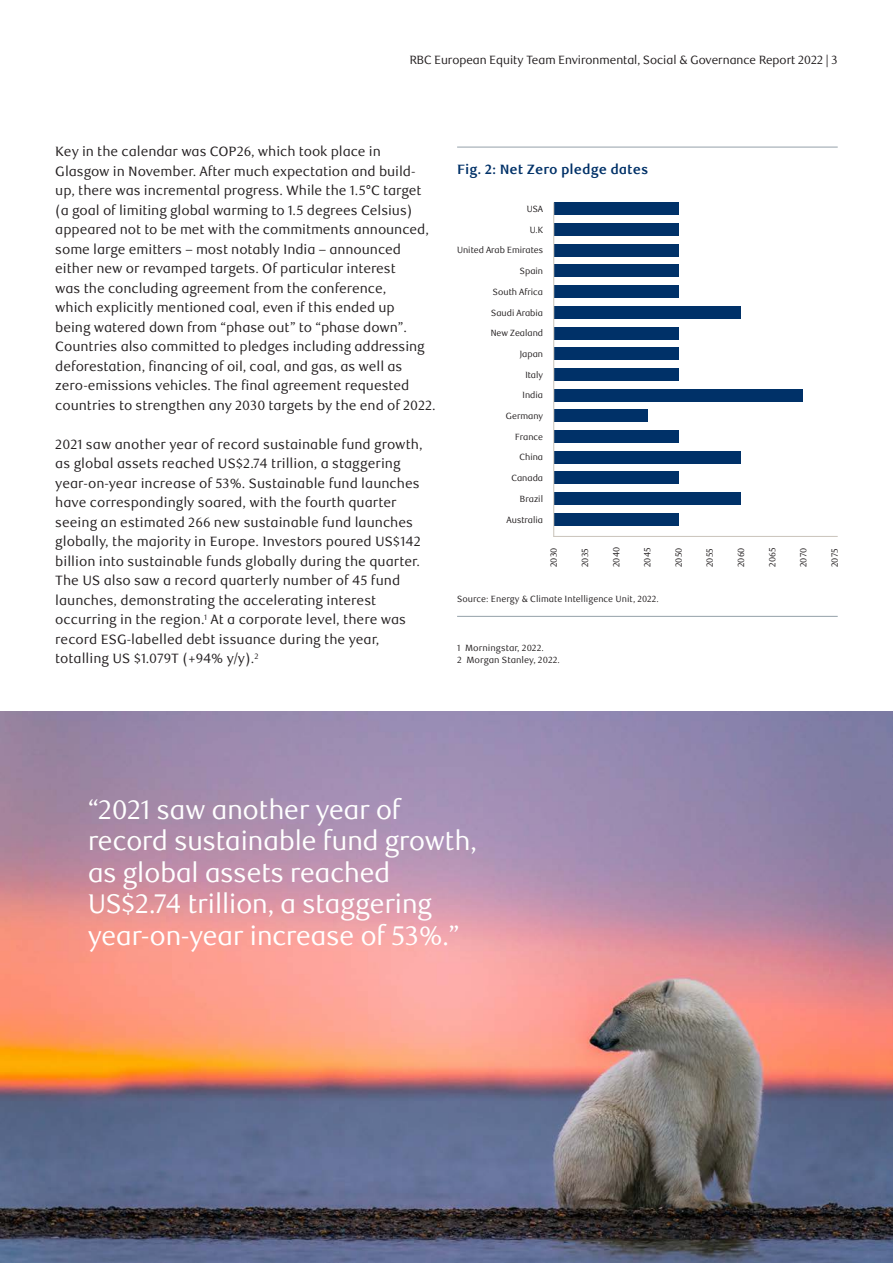
<style>
.page{position:relative;width:893px;height:1263px;background:#fff}
.page>*{position:absolute;margin:0;border:0;box-sizing:border-box;transform-origin:0 0}
.t1{font:27px/31.5px "RBC Display";color:#fff}
.t2{font:13.5px/19.5px "RBC Text";letter-spacing:-.005em;color:#231f20}
.t3{font:700 13.5px "RBC Text";color:#003168}
.t4{font:12px "RBC Display";color:#231f20}
.t5{font:9px "RBC Display";color:#231f20}
.t6{font:9px "RBC Text";color:#231f20}
</style>
<div class="page">
<div style="left:554px;top:265px;width:124px;height:12px;background:#003168"></div>
<div style="left:554px;top:285px;width:124px;height:13px;background:#003168"></div>
<div style="left:554px;top:306px;width:187px;height:13px;background:#003168"></div>
<div style="left:554px;top:327px;width:124px;height:12px;background:#003168"></div>
<div style="left:554px;top:347px;width:124px;height:13px;background:#003168"></div>
<div style="left:554px;top:368px;width:124px;height:13px;background:#003168"></div>
<div style="left:554px;top:389px;width:249px;height:12px;background:#003168"></div>
<div style="left:554px;top:409px;width:93px;height:13px;background:#003168"></div>
<div style="left:554px;top:430px;width:124px;height:13px;background:#003168"></div>
<div style="left:554px;top:451px;width:187px;height:13px;background:#003168"></div>
<div style="left:554px;top:472px;width:124px;height:12px;background:#003168"></div>
<div style="left:554px;top:492px;width:187px;height:13px;background:#003168"></div>
<div style="left:554px;top:513px;width:124px;height:13px;background:#003168"></div>
<div style="left:554px;top:202px;width:124px;height:13px;background:#003168"></div>
<div style="left:554px;top:223px;width:124px;height:13px;background:#003168"></div>
<div style="left:554px;top:244px;width:124px;height:13px;background:#003168"></div>
<hr style="left:457px;top:147px;width:381px;height:1px;background:#94a0a9">
<img style="left:0;top:711px;width:893px;height:552px">
<hr style="left:457px;top:616px;width:381px;height:1px;background:#94a0a9">
<hr style="left:553px;top:202px;width:1px;height:335px;background:#c9c3ba">
<hr style="left:553px;top:536px;width:285px;height:1px;background:#c9c3ba">
<p class="t4" style="left:410px;top:53px;width:429px">RBC European Equity Team Environmental, Social &amp; Governance Report 2022 | 3</p>
<p class="t2" style="left:55px;top:142px;width:382px">Key in the calendar was COP26, which took place in Glasgow in November. After much expectation and build&shy;up, there was incremental progress. While the 1.5°C target (a goal of limiting global warming to 1.5 degrees Celsius) appeared not to be met with the commitments announced, some large emitters – most notably India – announced either new or revamped targets. Of particular interest<br>was the concluding agreement from the conference,<br>which explicitly mentioned coal, even if this ended up<br>being watered down from “phase out” to “phase down”.<br>Countries also committed to pledges including addressing deforestation, financing of oil, coal, and gas, as well as zero-emissions vehicles. The final agreement requested countries to strengthen any 2030 targets by the end of 2022.</p>
<p class="t2" style="left:55px;top:435px;width:369px">2021 saw another year of record sustainable fund growth, as global assets reached US$2.74 trillion, a staggering year-on-year increase of 53%. Sustainable fund launches have correspondingly soared, with the fourth quarter seeing an estimated 266 new sustainable fund launches globally, the majority in Europe. Investors poured US$142 billion into sustainable funds globally during the quarter.<br>The US also saw a record quarterly number of 45 fund launches, demonstrating the accelerating interest occurring in the region.<sup>1</sup> At a corporate level, there was record ESG-labelled debt issuance during the year, totalling US $1.079T (+94% y/y).<sup>2</sup></p>
<p class="t3" style="left:457px;top:161px;width:193px">Fig. 2: Net Zero pledge dates</p>
<p class="t5" style="left:527px;top:204px;width:18px">USA</p>
<p class="t5" style="left:530px;top:224px;width:15px">U.K</p>
<p class="t5" style="left:457px;top:245px;width:87px">United Arab Emirates</p>
<p class="t5" style="left:520px;top:266px;width:25px">Spain</p>
<p class="t5" style="left:493px;top:287px;width:52px">South Africa</p>
<p class="t5" style="left:491px;top:307px;width:53px">Saudi Arabia</p>
<p class="t5" style="left:491px;top:328px;width:54px">New Zealand</p>
<p class="t5" style="left:520px;top:349px;width:25px">Japan</p>
<p class="t5" style="left:525px;top:369px;width:19px">Italy</p>
<p class="t5" style="left:523px;top:390px;width:22px">India</p>
<p class="t5" style="left:506px;top:411px;width:39px">Germany</p>
<p class="t5" style="left:515px;top:431px;width:29px">France</p>
<p class="t5" style="left:520px;top:452px;width:25px">China</p>
<p class="t5" style="left:512px;top:473px;width:33px">Canada</p>
<p class="t5" style="left:520px;top:494px;width:25px">Brazil</p>
<p class="t5" style="left:506px;top:514px;width:38px">Australia</p>
<p class="t5" style="left:549px;top:567px;width:21px;rotate:-90deg">2030</p>
<p class="t5" style="left:580px;top:567px;width:20px;rotate:-90deg">2035</p>
<p class="t5" style="left:611px;top:567px;width:21px;rotate:-90deg">2040</p>
<p class="t5" style="left:642px;top:567px;width:21px;rotate:-90deg">2045</p>
<p class="t5" style="left:673px;top:567px;width:21px;rotate:-90deg">2050</p>
<p class="t5" style="left:705px;top:567px;width:20px;rotate:-90deg">2055</p>
<p class="t5" style="left:736px;top:567px;width:21px;rotate:-90deg">2060</p>
<p class="t5" style="left:767px;top:567px;width:20px;rotate:-90deg">2065</p>
<p class="t5" style="left:798px;top:567px;width:20px;rotate:-90deg">2070</p>
<p class="t5" style="left:829px;top:567px;width:20px;rotate:-90deg">2075</p>
<p class="t6" style="left:457px;top:593px;width:203px">Source: Energy &amp; Climate Intelligence Unit, 2022.</p>
<p class="t6" style="left:457px;top:643px;width:88px">1 Morningstar, 2022.</p>
<p class="t6" style="left:457px;top:655px;width:104px">2 Morgan Stanley, 2022.</p>
<p class="t1" style="left:88px;top:794px;width:390px">“2021 saw another year of record sustainable fund growth, as global assets reached<br>US$2.74 trillion, a staggering year-on-year increase of 53%.”</p>
</div>
